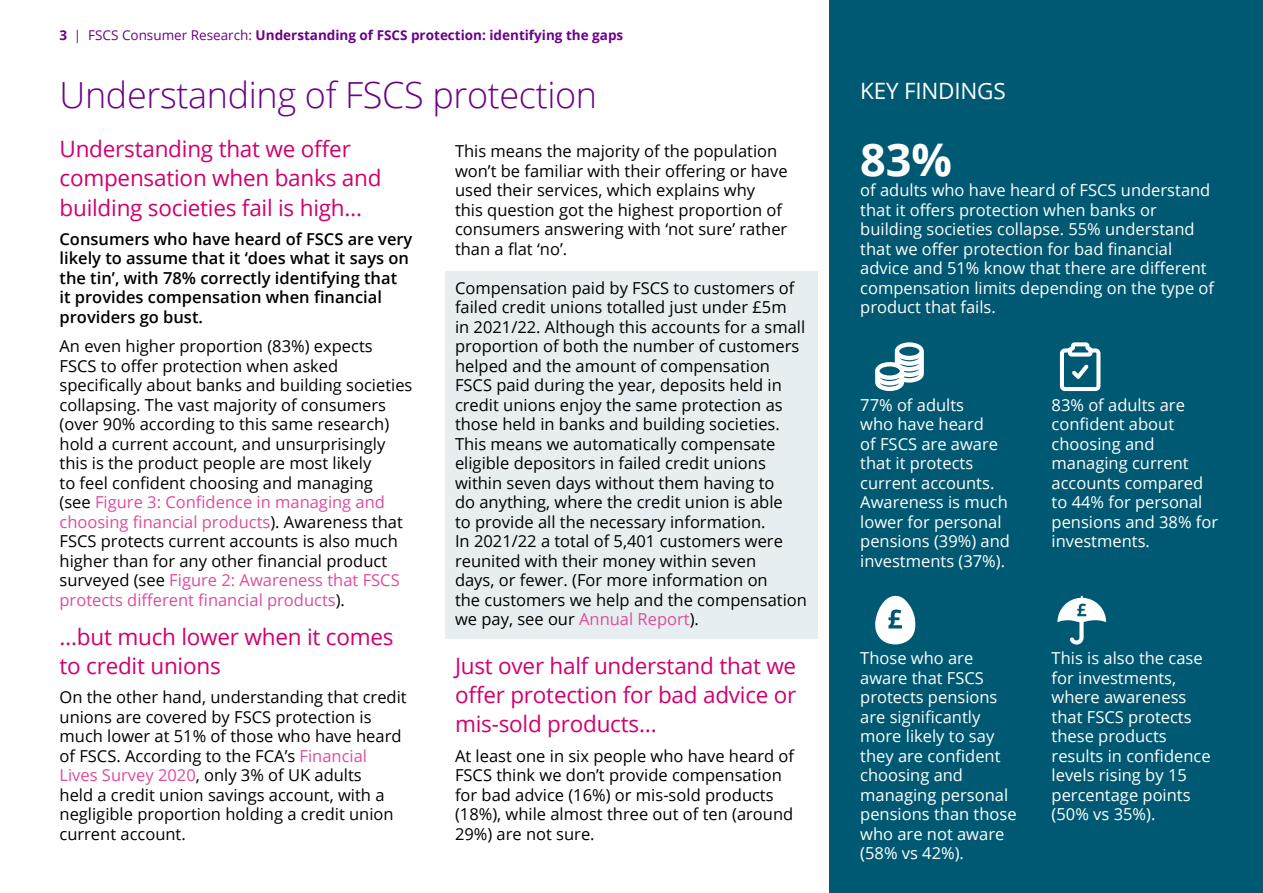
<style>
.page{position:relative;width:1263px;height:893px;background:#fff}
.page>*{position:absolute;margin:0;border:0;box-sizing:border-box;transform-origin:0 0}
.Open_Sans_text_11_13{font:700 45px "Open Sans";color:#fff}
.A_Head_24_26pt_light{font:300 36px "Open Sans";letter-spacing:-.01em;color:#6c0088}
.B_head_15_19_5pt{font:22.5px/29.2px "Open Sans";letter-spacing:-.01em;color:#d1006f}
.B_head_15_19_5pt-2{font:22.5px "Open Sans";letter-spacing:-.01em;color:#fff}
.Open_Sans_text_11_13-2{font:16.5px/19.5px "Open Sans";color:#000}
.Open_Sans_text_11_13-3{font:16.5px/19.5px "Open Sans";color:#fff}
.Boxout_text_blue{font:16.5px/19.5px "Open Sans";color:#000}
.Standfirst{font:600 16.5px/19.5px "Open Sans";color:#000}
.t1{font:700 13.5px "Open Sans";color:#6c0088}
.s1{font-weight:400}
.s2{color:#de4c9a}
</style>
<div class="page">
<div style="left:829px;top:0;width:434px;height:893px;background:#005972"></div>
<div style="left:445px;top:271px;width:373px;height:368px;background:#e6eef1"></div>
<svg style="left:875px;top:595px;width:41px;height:49px"></svg>
<svg style="left:1057px;top:596px;width:49px;height:49px"></svg>
<svg style="left:875px;top:342px;width:49px;height:49px"></svg>
<svg style="left:1060px;top:342px;width:40px;height:49px"></svg>
<p class="t1" style="left:60px;top:26px;width:565px">3 <span class="s1">| FSCS Consumer Research:</span> Understanding of FSCS protection: identifying the gaps</p>
<h1 class="A_Head_24_26pt_light" style="left:60px;top:71px;width:539px">Understanding of FSCS protection</h1>
<h2 class="B_head_15_19_5pt" style="left:60px;top:134px;width:323px">Understanding that we offer compensation when banks and building societies fail is high…</h2>
<p class="Standfirst" style="left:60px;top:229px;width:354px">Consumers who have heard of FSCS are very likely to assume that it ‘does what it says on the tin’, with 78% correctly identifying that<br>it provides compensation when financial providers go bust.</p>
<p class="Open_Sans_text_11_13-2" style="left:60px;top:336px;width:354px">An even higher proportion (83%) expects FSCS to offer protection when asked specifically about banks and building societies collapsing. The vast majority of consumers (over 90% according to this same research) hold a current account, and unsurprisingly this is the product people are most likely<br>to feel confident choosing and managing<br>(see <span class="s2">Figure 3: Confidence in managing and choosing financial products</span>). Awareness that FSCS protects current accounts is also much higher than for any other financial product surveyed (see <span class="s2">Figure 2: Awareness that FSCS protects different financial products</span>).</p>
<h2 class="B_head_15_19_5pt" style="left:60px;top:621px;width:335px">…but much lower when it comes to credit unions</h2>
<p class="Open_Sans_text_11_13-2" style="left:60px;top:687px;width:349px">On the other hand, understanding that credit unions are covered by FSCS protection is much lower at 51% of those who have heard of FSCS. According to the FCA’s <span class="s2">Financial Lives Survey 2020</span>, only 3% of UK adults<br>held a credit union savings account, with a negligible proportion holding a credit union current account.</p>
<p class="Open_Sans_text_11_13-2" style="left:455px;top:141px;width:334px">This means the majority of the population won’t be familiar with their offering or have used their services, which explains why<br>this question got the highest proportion of consumers answering with ‘not sure’ rather than a flat ‘no’.</p>
<p class="Boxout_text_blue" style="left:455px;top:277px;width:354px">Compensation paid by FSCS to customers of failed credit unions totalled just under £5m<br>in 2021/22. Although this accounts for a small proportion of both the number of customers helped and the amount of compensation FSCS paid during the year, deposits held in credit unions enjoy the same protection as those held in banks and building societies.<br>This means we automatically compensate eligible depositors in failed credit unions within seven days without them having to<br>do anything, where the credit union is able<br>to provide all the necessary information.<br>In 2021/22 a total of 5,401 customers were reunited with their money within seven<br>days, or fewer. (For more information on<br>the customers we help and the compensation we pay, see our <span class="s2">Annual Report</span>).</p>
<h2 class="B_head_15_19_5pt" style="left:455px;top:650px;width:343px;text-align:justify">Just over half understand that we offer protection for bad advice or mis-sold products…</h2>
<p class="Open_Sans_text_11_13-2" style="left:455px;top:745px;width:341px">At least one in six people who have heard of FSCS think we don’t provide compensation for bad advice (16%) or mis-sold products (18%), while almost three out of ten (around 29%) are not sure.</p>
<h2 class="B_head_15_19_5pt-2" style="left:860px;top:75px;width:147px">KEY FINDINGS</h2>
<p class="Open_Sans_text_11_13" style="left:860px;top:128px;width:93px">83%</p>
<p class="Open_Sans_text_11_13-3" style="left:860px;top:180px;width:355px">of adults who have heard of FSCS understand that it offers protection when banks or building societies collapse. 55% understand that we offer protection for bad financial advice and 51% know that there are different compensation limits depending on the type of product that fails.</p>
<p class="Open_Sans_text_11_13-3" style="left:860px;top:394px;width:151px">77% of adults<br>who have heard<br>of FSCS are aware that it protects current accounts.<br>Awareness is much lower for personal pensions (39%) and investments (37%).</p>
<p class="Open_Sans_text_11_13-3" style="left:1051px;top:394px;width:168px">83% of adults are confident about choosing and managing current accounts compared to 44% for personal pensions and 38% for investments.</p>
<p class="Open_Sans_text_11_13-3" style="left:860px;top:648px;width:158px">Those who are aware that FSCS protects pensions are significantly more likely to say they are confident choosing and managing personal pensions than those who are not aware (58% vs 42%).</p>
<p class="Open_Sans_text_11_13-3" style="left:1051px;top:648px;width:161px">This is also the case for investments, where awareness that FSCS protects these products results in confidence levels rising by 15 percentage points (50% vs 35%).</p>
</div>
